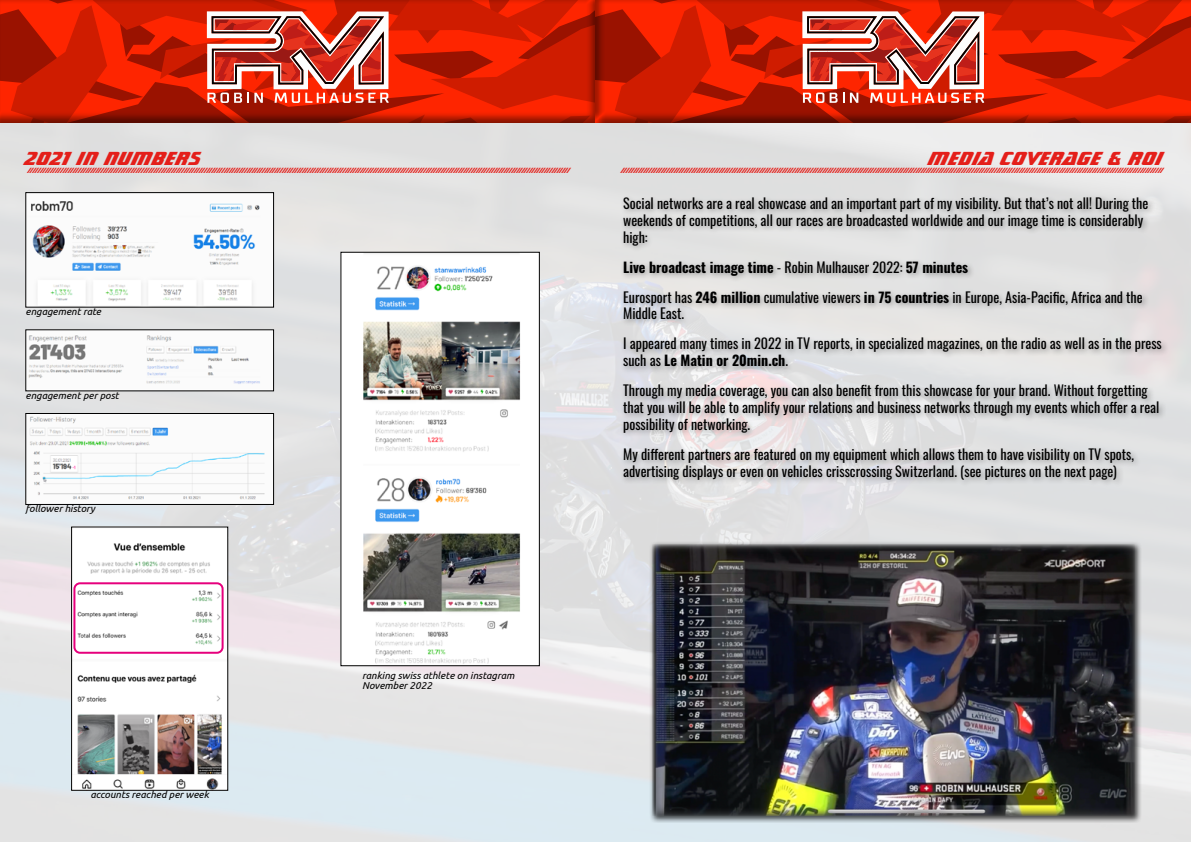
<style>
.page{position:relative;width:1191px;height:842px;background:#fff}
.page>*{position:absolute;margin:0;border:0;box-sizing:border-box;transform-origin:0 0}
.t1{font:800 20px "Sonic Cut Thru BT";color:#e41f1a}
.t2{font:14px/16.8px "Oswald";color:#000}
.t3{font:italic 10px/10px "Ubuntu";color:#000}
.t4{font:800 8px "Sonic Cut Thru BT";color:#e41f1a}
.s1{font-weight:700}
</style>
<div class="page">
<img style="left:0;top:123px;width:1191px;height:719px">
<svg style="left:0;top:0;width:1191px;height:123px;background:#cd2e15"></svg>
<img style="left:28px;top:415px;width:244px;height:88px">
<div style="left:26px;top:413px;width:248px;height:92px;border:1px solid #000"></div>
<img style="left:28px;top:194px;width:244px;height:111px">
<div style="left:26px;top:192px;width:248px;height:115px;border:1px solid #000"></div>
<img style="left:343px;top:254px;width:194px;height:410px">
<img style="left:28px;top:331px;width:244px;height:58px">
<img style="left:73px;top:529px;width:153px;height:259px">
<div style="left:71px;top:527px;width:157px;height:263px;border:1px solid #000"></div>
<div style="left:649px;top:540px;width:492px;height:283px;background:#000;opacity:.75"></div>
<img style="left:652px;top:544px;width:482px;height:272px">
<div style="left:73px;top:582px;width:151px;height:72px;border:2px solid #e6007d;border-radius:6px"></div>
<div style="left:620px;top:195px;width:548px;height:292px;background:#000;opacity:.3"></div>
<h1 class="t1" style="left:26px;top:146px;width:177px">2021 IN NUMBERS</h1>
<p class="t4" style="left:28px;top:166px;width:543px">///////////////////////////////////////////////////////////////////////////////////////////////////////////////////////////////////////////////////////////////////////////////////////////////////////////////////////</p>
<p class="t3" style="left:26px;top:306px;width:77px">engagement rate</p>
<p class="t3" style="left:26px;top:390px;width:95px">engagement per post</p>
<p class="t3" style="left:26px;top:504px;width:71px">follower history</p>
<h1 class="t1" style="left:929px;top:146px;width:236px">MEDIA COVERAGE &amp; ROI</h1>
<p class="t4" style="left:621px;top:166px;width:543px">///////////////////////////////////////////////////////////////////////////////////////////////////////////////////////////////////////////////////////////////////////////////////////////////////////////////////////</p>
<p class="t2" style="left:623px;top:194px;width:527px">Social networks are a real showcase and an important part of my visibility. But that’s not all! During the weekends of competitions, all our races are broadcasted worldwide and our image time is considerably high:</p>
<p class="t2" style="left:623px;top:251px;width:521px;line-height:30px"><span class="s1">Live broadcast image time</span> - Robin Mulhauser 2022: <span class="s1">57 minutes<br></span>Eurosport has <span class="s1">246 million</span> cumulative viewers <span class="s1">in 75 countries</span> in Europe, Asia-Pacific, Africa and the</p>
<p class="t2" style="left:623px;top:297px;width:540px;line-height:30px">Middle East.<br>I appeared many times in 2022 in TV reports, in specialized magazines, on the radio as well as in the press</p>
<p class="t2" style="left:623px;top:344px;width:526px;line-height:30px">such as <span class="s1">Le Matin or 20min.ch</span>.<br>Through my media coverage, you can also benefit from this showcase for your brand. Without forgetting</p>
<p class="t2" style="left:623px;top:398px;width:538px">that you will be able to amplify your relations and business networks through my events which offer a real possibility of networking.</p>
<p class="t2" style="left:623px;top:444px;width:512px">My different partners are featured on my equipment which allows them to have visibility on TV spots, advertising displays or even on vehicles crisscrossing Switzerland. (see pictures on the next page)</p>
<p class="t3" style="left:90px;top:789px;width:120px">accounts reached per week</p>
<p class="t3" style="left:362px;top:670px;width:154px">ranking swiss athlete on instagram<br>November 2022</p>
</div>
